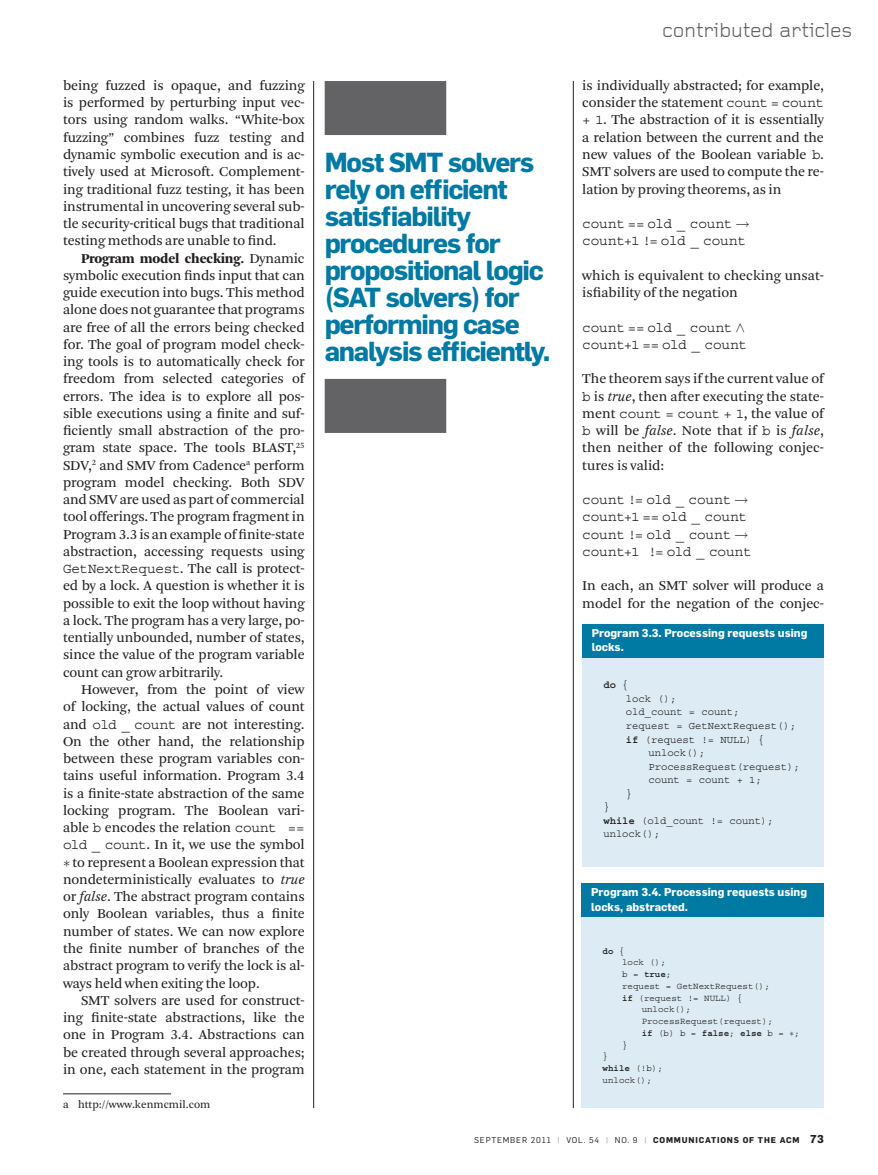
<style>
.page{position:relative;width:878px;height:1175px;background:#fff}
.page>*{position:absolute;margin:0;border:0;box-sizing:border-box;transform-origin:0 0}
.t1{font:700 27px/27px "Flama";letter-spacing:-.045em;color:#0079a3}
.t2{font:21px "Foundry Gridnik";letter-spacing:-.015em;color:#636366}
.t3{font:14.25px/17.2px "Arnhem Blond";letter-spacing:-.01em;color:#231f20;text-align:justify}
.t4{font:14.25px/17.2px "Courier Std";letter-spacing:-.005em;color:#231f20}
.t5{font:900 14.25px "Arnhem";letter-spacing:-.01em;color:#231f20}
.t6{font:700 11.25px/14.2px "Flama";color:#fff}
.t7{font:11.25px "Arnhem Blond";color:#231f20}
.t8{font:10.5px "Courier Std";color:#231f20}
.t9{font:700 10.5px "Courier Std";color:#231f20}
.t10{font:9.15px "Courier Std";color:#231f20}
.t11{font:700 9.15px "Courier Std";color:#231f20}
.t12{font:8.25px "Flama";letter-spacing:.1em;color:#231f20}
.s1{font-family:"Arnhem Blond";font-weight:400}
.s2{font-family:"Courier Std"}
.s3{font-style:italic}
.s4{font-weight:400}
.s5{font-weight:700}
.s6{color:#939598}
.s7{font-weight:700;font-size:11.25px}
</style>
<div class="page">
<hr style="left:573px;top:81px;width:1px;height:1027px;background:#231f20">
<hr style="left:313px;top:81px;width:1px;height:1027px;background:#231f20">
<hr style="left:63px;top:1093px;width:108px;height:1px;background:#231f20">
<div style="left:324px;top:81px;width:122px;height:54px;background:#636366"></div>
<div style="left:324px;top:379px;width:122px;height:54px;background:#636366"></div>
<div style="left:582px;top:626px;width:242px;height:240px;background:#ddecf4"></div>
<div style="left:582px;top:624px;width:242px;height:33px;background:#0079a3"></div>
<div style="left:582px;top:885px;width:242px;height:223px;background:#ddecf4"></div>
<div style="left:582px;top:884px;width:242px;height:32px;background:#0079a3"></div>
<p class="t3" style="left:63px;top:77px;width:243px">being fuzzed is opaque, and fuzzing is performed by perturbing input vec&shy;tors using random walks. “White-box fuzzing” combines fuzz testing and dynamic symbolic execution and is ac&shy;tively used at Microsoft. Complement&shy;ing traditional fuzz testing, it has been instrumental in uncovering several sub&shy;tle security-critical bugs that traditional testing methods are unable to find.</p>
<p class="t5" style="left:81px;top:250px;width:225px">Program model checking. <span class="s1">Dynamic</span></p>
<p class="t3" style="left:63px;top:267px;width:243px">symbolic execution finds input that can guide execution into bugs. This method alone does not guarantee that programs are free of all the errors being checked for. The goal of program model check&shy;ing tools is to automatically check for freedom from selected categories of errors. The idea is to explore all pos&shy;sible executions using a finite and suf&shy;ficiently small abstraction of the pro&shy;gram state space. The tools BLAST,<sup>25<br></sup>SDV,<sup>2</sup> and SMV from Cadence<sup>a</sup> perform program model checking. Both SDV and SMV are used as part of commercial tool offerings. The program fragment in Program 3.3 is an example of finite-state abstraction, accessing requests using <span class="s2">GetNextRequest</span>. The call is protect&shy;ed by a lock. A question is whether it is possible to exit the loop without having a lock. The program has a very large, po&shy;tentially unbounded, number of states, since the value of the program variable count can grow arbitrarily.</p>
<p class="t3" style="left:63px;top:681px;width:243px;text-indent:18px">However, from the point of view of locking, the actual values of count and <span class="s2">old _ count</span> are not interesting.<br>On the other hand, the relationship between these program variables con&shy;tains useful information. Program 3.4 is a finite-state abstraction of the same locking program. The Boolean vari&shy;able <span class="s2">b</span> encodes the relation <span class="s2">count == old _ count</span>. In it, we use the symbol ∗ to represent a Boolean expression that nondeterministically evaluates to <span class="s3">true </span>or <span class="s3">false</span>. The abstract program contains only Boolean variables, thus a finite number of states. We can now explore the finite number of branches of the abstract program to verify the lock is al&shy;ways held when exiting the loop.</p>
<p class="t3" style="left:63px;top:991px;width:243px;text-indent:18px">SMT solvers are used for construct&shy;ing finite-state abstractions, like the one in Program 3.4. Abstractions can be created through several approaches; in one, each statement in the program</p>
<p class="t7" style="left:63px;top:1098px;width:149px">a http://www.kenmcmil.com</p>
<h1 class="t1" style="left:324px;top:148px;width:83px">Most SMT</h1>
<h1 class="t1" style="left:324px;top:148px;width:221px;text-indent:123px">solvers rely on efficient satisfiability procedures for propositional logic (SAT</h1>
<h1 class="t1" style="left:324px;top:283px;width:227px;text-indent:61px">solvers) for performing case analysis efficiently.</h1>
<h2 class="t2" style="left:662px;top:19px;width:192px">contributed articles</h2>
<p class="t3" style="left:582px;top:77px;width:243px">is individually abstracted; for example, consider the statement <span class="s2">count = count + 1</span>. The abstraction of it is essentially a relation between the current and the new values of the Boolean variable <span class="s2">b</span>.<br>SMT solvers are used to compute the re&shy;lation by proving theorems, as in</p>
<p class="t4" style="left:582px;top:215px;width:169px">count == old _ count → count+1 != old _ count</p>
<p class="t3" style="left:582px;top:267px;width:243px">which is equivalent to checking unsat&shy;isfiability of the negation</p>
<p class="t4" style="left:582px;top:318px;width:166px">count == old _ count ∧ count+1 == old _ count</p>
<p class="t3" style="left:582px;top:370px;width:243px">The theorem says if the current value of <span class="s2">b</span> is <span class="s3">true</span>, then after executing the state&shy;ment <span class="s2">count = count + 1</span>, the value of <span class="s2">b</span> will be <span class="s3">false</span>. Note that if <span class="s2">b</span> is <span class="s3">false</span>, then neither of the following conjec&shy;tures is valid:</p>
<p class="t4" style="left:582px;top:491px;width:171px">count != old _ count → count+1 == old _ count count != old _ count → count+1 != old _ count</p>
<p class="t3" style="left:582px;top:577px;width:243px">In each, an SMT solver will produce a model for the negation of the conjec-</p>
<p class="t6" style="left:591px;top:625px;width:217px">Program 3.3. Processing requests using locks.</p>
<p class="t9" style="left:603px;top:679px;width:27px">do <span class="s4">{</span></p>
<p class="t8" style="left:626px;top:693px;width:52px">lock ();</p>
<p class="t8" style="left:626px;top:706px;width:115px">old_count = count;</p>
<p class="t8" style="left:626px;top:720px;width:172px">request = GetNextRequest();</p>
<p class="t8" style="left:626px;top:733px;width:140px"><span class="s5">if</span> (request != NULL) {</p>
<p class="t8" style="left:648px;top:747px;width:58px">unlock();</p>
<p class="t8" style="left:648px;top:760px;width:153px">ProcessRequest(request);</p>
<p class="t8" style="left:648px;top:774px;width:115px">count = count + 1;</p>
<p class="t8" style="left:626px;top:787px;width:8px">}</p>
<p class="t8" style="left:603px;top:801px;width:8px">}</p>
<p class="t8" style="left:603px;top:814px;width:172px"><span class="s5">while</span> (old_count != count);</p>
<p class="t8" style="left:603px;top:828px;width:58px">unlock();</p>
<p class="t6" style="left:591px;top:884px;width:217px">Program 3.4. Processing requests using locks, abstracted.</p>
<p class="t11" style="left:602px;top:946px;width:23px">do <span class="s4">{</span></p>
<p class="t10" style="left:622px;top:957px;width:45px">lock ();</p>
<p class="t11" style="left:622px;top:969px;width:51px"><span class="s4">b =</span> true<span class="s4">;</span></p>
<p class="t10" style="left:622px;top:981px;width:149px">request = GetNextRequest();</p>
<p class="t10" style="left:622px;top:992px;width:122px"><span class="s5">if</span> (request != NULL) {</p>
<p class="t10" style="left:641px;top:1004px;width:51px">unlock();</p>
<p class="t10" style="left:641px;top:1016px;width:133px">ProcessRequest(request);</p>
<p class="t11" style="left:641px;top:1028px;width:159px">if <span class="s4">(b) b =</span> false<span class="s4">;</span> else <span class="s4">b =</span> ∗<span class="s4">;</span></p>
<p class="t10" style="left:622px;top:1039px;width:7px">}</p>
<p class="t10" style="left:602px;top:1051px;width:7px">}</p>
<p class="t11" style="left:602px;top:1063px;width:62px">while <span class="s4">(!b);</span></p>
<p class="t10" style="left:602px;top:1074px;width:51px">unlock();</p>
<p class="t12" style="left:474px;top:1134px;width:351px">SEPTEMBER 2011 <span class="s6">|</span> VOL. 54 <span class="s6">|</span> NO. 9 <span class="s6">|</span> <span class="s5">communications of the acm</span> <span class="s7">73</span></p>
</div>
